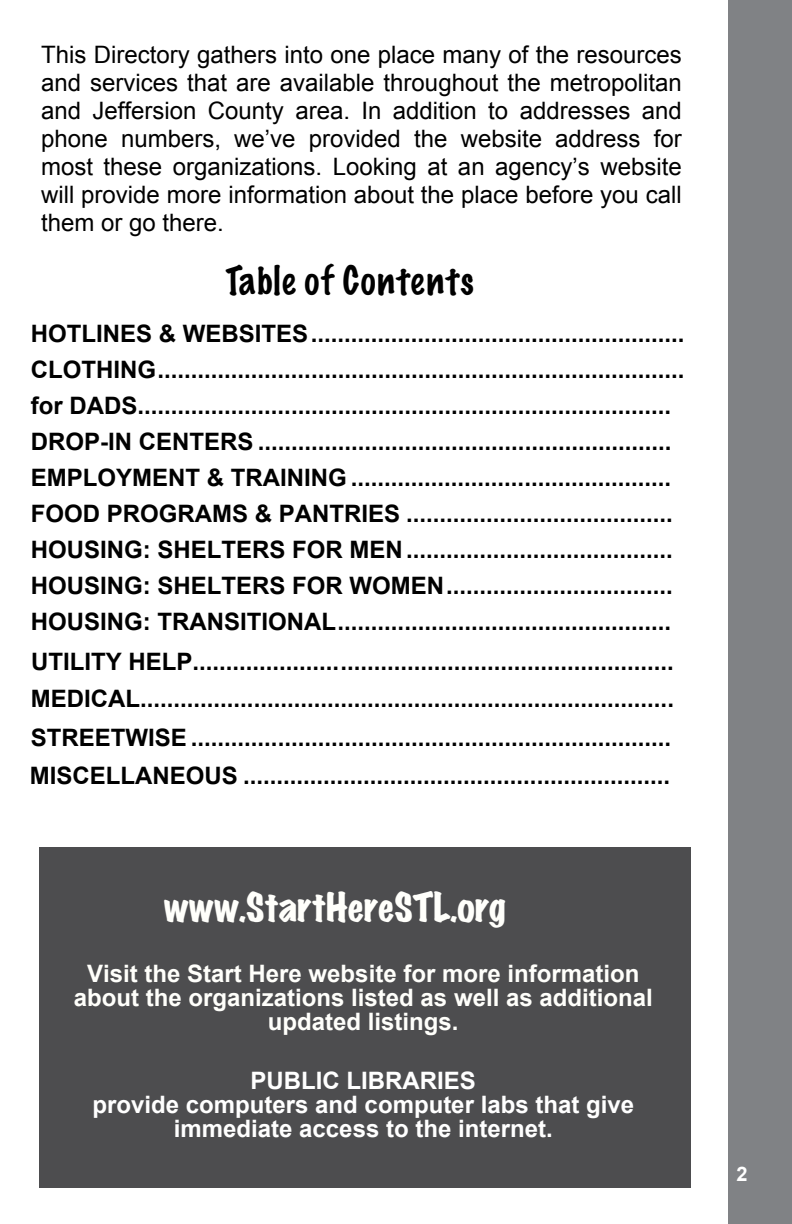
<style>
.page{position:relative;width:792px;height:1224px;background:#fff}
.page>*{position:absolute;margin:0;border:0;box-sizing:border-box;transform-origin:0 0}
.t1{font:expanded 36px "Marker Felt";color:#fffffb}
.t2{font:100 36px "Marker Felt";letter-spacing:.04em;color:#000}
.t3{font:700 24px/36px "Arial";color:#000}
.t4{font:24px/28px "Arial";color:#000;text-align:justify}
.t5{font:700 24px/24px "Arial";color:#fffffb;text-align:center}
.t6{font:700 24px/24px "Arial";color:#fff;text-align:center}
.t7{font:700 20px "Arial";color:#fff}
.s1{font-style:inherit}
</style>
<div class="page">
<div style="left:729px;top:0;width:63px;height:1224px;background:#808285"></div>
<div style="left:40px;top:848px;width:651px;height:340px;background:#4d4d4f"></div>
<p class="t4" style="left:41px;top:41px;width:642px">This Directory gathers into one place many of the resources and services that are available throughout the metropolitan and Jeffersion County area. In addition to addresses and phone numbers, we’ve provided the website address for most these organizations. Looking at an agency’s website will provide more information about the place before you call them or go there.</p>
<h1 class="t2" style="left:226px;top:251px;width:250px">Table of Contents</h1>
<p class="t3" style="left:31px;top:316px;width:655px">HOTLINES &amp; WEBSITES ........................................................<br>CLOTHING ............................................................................... for DADS ................................................................................<br>DROP-IN CENTERS ..............................................................<br>EMPLOYMENT &amp; TRAINING ................................................<br>FOOD PROGRAMS &amp; PANTRIES ........................................<br>HOUSING: SHELTERS FOR MEN ........................................<br>HOUSING: SHELTERS FOR WOMEN ..................................<br>HOUSING: TRANSITIONAL ..................................................</p>
<p class="t3" style="left:31px;top:644px;width:644px"><span class="s1">UTILITY HELP......................</span>..................................................</p>
<p class="t3" style="left:30px;top:680px;width:646px;line-height:38.4px;text-align:justify">MEDICAL................................................................................<br>STREETWISE ........................................................................<br>MISCELLANEOUS ................................................................</p>
<h1 class="t1" style="left:164px;top:878px;width:343px">www.StartHereSTL.org</h1>
<p class="t5" style="left:74px;top:962px;width:580px">Visit the Start Here website for more information about the organizations listed as well as additional updated listings.</p>
<p class="t6" style="left:93px;top:1069px;width:543px">PUBLIC LIBRARIES<br>provide computers and computer labs that give immediate access to the internet.</p>
<p class="t7" style="left:737px;top:1160px;width:13px">2</p>
</div>
